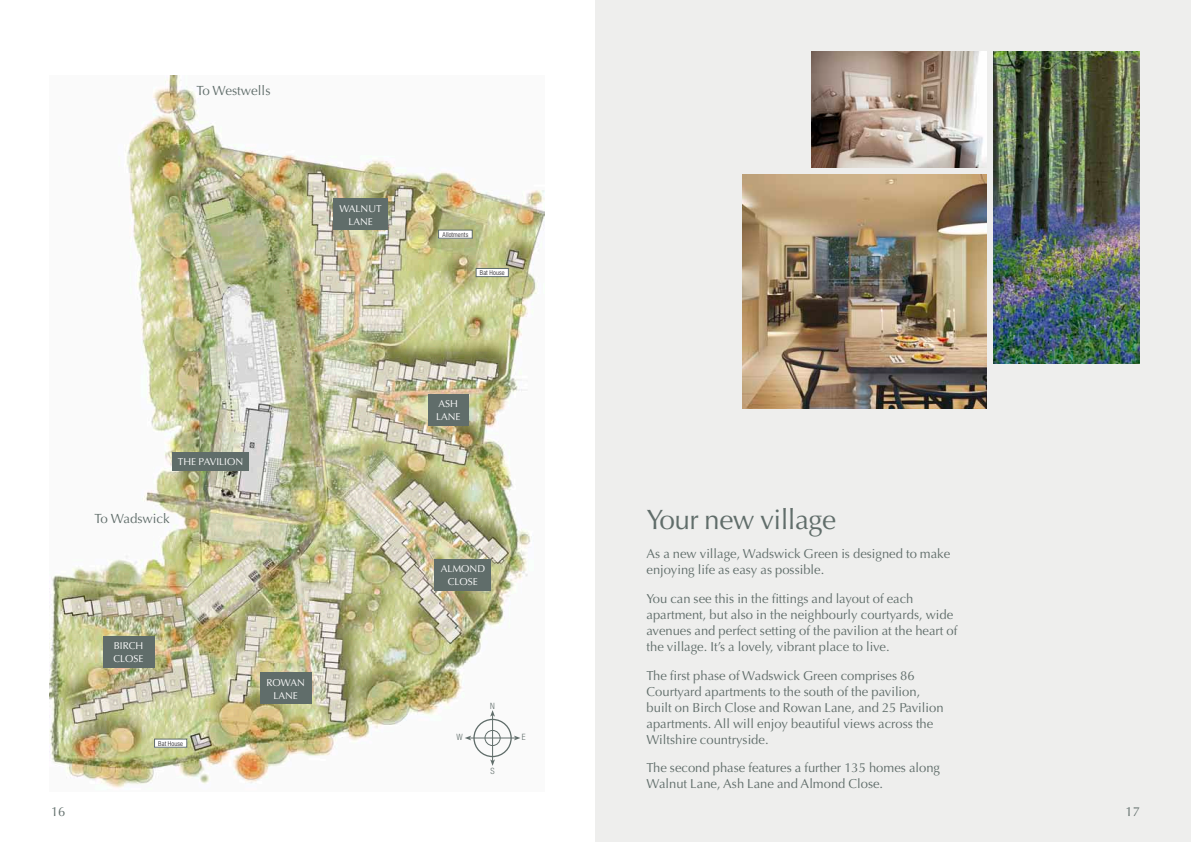
<style>
.page{position:relative;width:1191px;height:842px;background:#fff}
.page>*{position:absolute;margin:0;border:0;box-sizing:border-box;transform-origin:0 0}
.t1{font:28px "Optima LT";letter-spacing:-.02em;color:#606d6a}
.t2{font:13.3px "Optima LT";color:#606d6a}
.t3{font:13px/16px "Optima LT";color:#606d6a}
.t4{font:10px/13px "Optima LT";color:#fff;text-align:center}
.t5{font:8.7px "Saga Helvetica Neue 4767 Cond";color:#606d6a}
.t6{font:6.7px "Saga Helvetica Neue 4767 Cond";letter-spacing:.015em;color:#1a171c}
</style>
<div class="page">
<img style="left:49px;top:75px;width:495px;height:714px">
<div style="left:595px;top:1px;width:595px;height:841px;background:#eeeeed"></div>
<div style="left:476px;top:268px;width:32px;height:9px;background:#fff"></div>
<div style="left:476px;top:268px;width:32px;height:9px;border:1px solid #606d6a"></div>
<div style="left:154px;top:739px;width:33px;height:8px;background:#fff"></div>
<div style="left:438px;top:230px;width:34px;height:8px;background:#fff"></div>
<img style="left:743px;top:174px;width:243px;height:235px">
<img style="left:993px;top:51px;width:147px;height:312px">
<img style="left:811px;top:51px;width:175px;height:116px">
<div style="left:473px;top:719px;width:39px;height:38px;border:1px solid #606d6a;border-radius:50%"></div>
<hr style="left:492px;top:715px;width:1px;height:46px;background:#606d6a">
<svg style="left:490px;top:759px;width:5px;height:7px"></svg>
<svg style="left:490px;top:710px;width:5px;height:7px"></svg>
<hr style="left:469px;top:738px;width:46px;height:1px;background:#606d6a">
<svg style="left:465px;top:736px;width:6px;height:4px"></svg>
<svg style="left:514px;top:736px;width:6px;height:4px"></svg>
<div style="left:485px;top:730px;width:15px;height:16px;border:1px solid #606d6a;border-radius:50%"></div>
<div style="left:260px;top:673px;width:51px;height:31px;background:#606d6a"></div>
<div style="left:333px;top:199px;width:55px;height:31px;background:#606d6a"></div>
<div style="left:434px;top:559px;width:57px;height:31px;background:#606d6a"></div>
<div style="left:428px;top:394px;width:40px;height:32px;background:#606d6a"></div>
<div style="left:103px;top:636px;width:51px;height:32px;background:#606d6a"></div>
<div style="left:172px;top:452px;width:77px;height:19px;background:#606d6a"></div>
<p class="t2" style="left:196px;top:83px;width:76px">To Westwells</p>
<p class="t4" style="left:339px;top:202px;width:44px">WALNUT<br>LANE</p>
<p class="t4" style="left:178px;top:455px;width:67px">THE PAVILION</p>
<p class="t2" style="left:95px;top:511px;width:77px">To Wadswick</p>
<p class="t4" style="left:113px;top:639px;width:31px;text-align:left">BIRCH<br>CLOSE</p>
<p class="t6" style="left:158px;top:739px;width:26px">Bat House</p>
<p class="t4" style="left:266px;top:676px;width:40px">ROWAN<br>LANE</p>
<p class="t6" style="left:442px;top:230px;width:27px">Allotments</p>
<p class="t6" style="left:480px;top:269px;width:26px">Bat House</p>
<p class="t4" style="left:436px;top:398px;width:26px;text-align:left">ASH<br>LANE</p>
<p class="t4" style="left:441px;top:562px;width:46px">ALMOND<br>CLOSE</p>
<p class="t5" style="left:490px;top:700px;width:6px">N</p>
<p class="t5" style="left:456px;top:732px;width:8px">W</p>
<p class="t5" style="left:522px;top:732px;width:5px">E</p>
<p class="t5" style="left:490px;top:765px;width:6px">S</p>
<h1 class="t1" style="left:646px;top:504px;width:191px">Your new village</h1>
<p class="t3" style="left:646px;top:546px;width:305px">As a new village, Wadswick Green is designed to make enjoying life as easy as possible.</p>
<p class="t3" style="left:646px;top:591px;width:312px">You can see this in the fittings and layout of each apartment, but also in the neighbourly courtyards, wide avenues and perfect setting of the pavilion at the heart of the village. It’s a lovely, vibrant place to live.</p>
<p class="t3" style="left:646px;top:667px;width:298px">The first phase of Wadswick Green comprises 86<br>Courtyard apartments to the south of the pavilion, built on Birch Close and Rowan Lane, and 25 Pavilion apartments. All will enjoy beautiful views across the Wiltshire countryside.</p>
<p class="t3" style="left:646px;top:760px;width:295px">The second phase features a further 135 homes along<br>Walnut Lane, Ash Lane and Almond Close.</p>
<p class="t3" style="left:51px;top:804px;width:16px">16</p>
<p class="t3" style="left:1125px;top:804px;width:16px">17</p>
</div>
